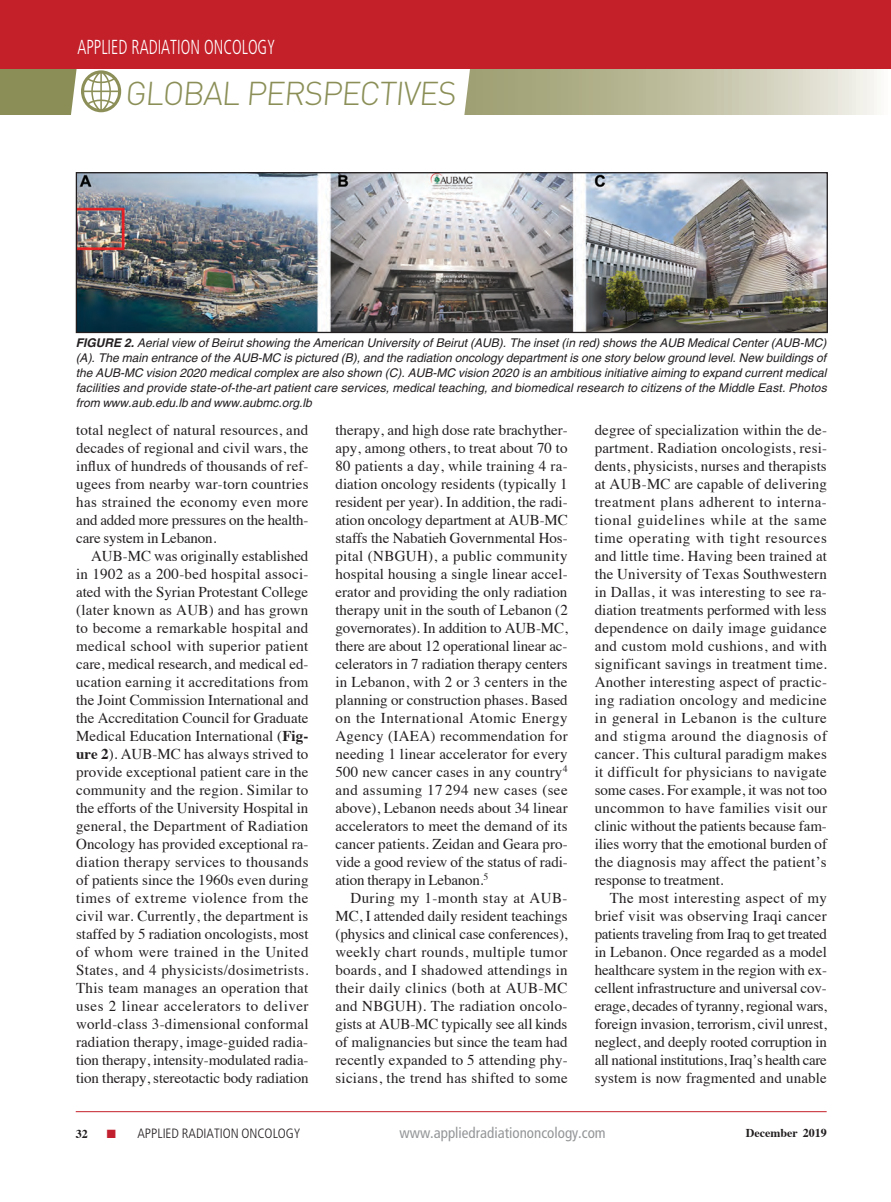
<style>
.page{position:relative;width:891px;height:1202px;background:#fff}
.page>*{position:absolute;margin:0;border:0;box-sizing:border-box;transform-origin:0 0}
.t1{font:300 32.7px "DIN";color:#8b8f57}
.t2{font:300 condensed 20.25px "Frutiger";color:#fff;scale:.8 1}
.t3{font:15px/18px "Times";letter-spacing:-.005em;color:#231f20;text-align:justify}
.t4{font:condensed 15px "Frutiger";color:#949698}
.t5{font:300 condensed 13.5px "Frutiger";color:#231f20}
.t6{font:italic 12px/15px "Helvetica";color:#231f20;text-align:justify}
.t7{font:700 12px "Times";color:#231f20}
.s1{font-weight:700}
.s2{color:#c2202f}
</style>
<div class="page">
<svg style="left:0;top:68px;width:890px;height:47px;background:#bcb899"></svg>
<div style="left:0;top:0;width:890px;height:68px;background:#c4202a"></div>
<hr style="left:890px;top:0;width:1px;height:69px;background:#c4202a">
<hr style="left:76px;top:1111px;width:751px;height:1px;background:#c4202a">
<svg style="left:69px;top:68px;width:402px;height:47px"></svg>
<img style="left:78px;top:174px;width:748px;height:157px">
<div style="left:76px;top:172px;width:752px;height:161px;border:1px solid #231f20"></div>
<h2 class="t2" style="left:77px;top:35px;width:249px">APPLIED RADIATION ONCOLOGY</h2>
<h1 class="t1" style="left:125px;top:73px;width:336px">GLOBAL PERSPECTIVES</h1>
<p class="t6" style="left:76px;top:335px;width:753px"><span class="s1">FIGURE 2.</span> Aerial view of Beirut showing the American University of Beirut (AUB). The inset (in red) shows the AUB Medical Center (AUB-MC) (A). The main entrance of the AUB-MC is pictured (B), and the radiation oncology department is one story below ground level. New buildings of the AUB-MC vision 2020 medical complex are also shown (C). AUB-MC vision 2020 is an ambitious initiative aiming to expand current medical facilities and provide state-of-the-art patient care services, medical teaching, and biomedical research to citizens of the Middle East. Photos from www.aub.edu.lb and www.aubmc.org.lb</p>
<p class="t3" style="left:76px;top:420px;width:234px">total neglect of natural resources, and decades of regional and civil wars, the influx of hundreds of thousands of ref&shy;ugees from nearby war-torn countries has strained the economy even more and added more pressures on the health&shy;care system in Lebanon.</p>
<p class="t3" style="left:76px;top:546px;width:234px;text-indent:15px">AUB-MC was originally established in 1902 as a 200-bed hospital associ&shy;ated with the Syrian Protestant College (later known as AUB) and has grown to become a remarkable hospital and medical school with superior patient care, medical research, and medical ed&shy;ucation earning it accreditations from the Joint Commission International and the Accreditation Council for Graduate Medical Education International (<span class="s1">Fig&shy;ure 2</span>). AUB-MC has always strived to provide exceptional patient care in the community and the region. Similar to the efforts of the University Hospital in general, the Department of Radiation Oncology has provided exceptional ra&shy;diation therapy services to thousands of patients since the 1960s even during times of extreme violence from the civil war. Currently, the department is staffed by 5 radiation oncologists, most of whom were trained in the United States, and 4 physicists/dosimetrists.<br>This team manages an operation that uses 2 linear accelerators to deliver world-class 3-dimensional conformal radiation therapy, image-guided radia&shy;tion therapy, intensity-modulated radia&shy;tion therapy, stereotactic body radiation</p>
<p class="t3" style="left:335px;top:420px;width:234px">therapy, and high dose rate brachyther&shy;apy, among others, to treat about 70 to 80 patients a day, while training 4 ra&shy;diation oncology residents (typically 1 resident per year). In addition, the radi&shy;ation oncology department at AUB-MC staffs the Nabatieh Governmental Hos&shy;pital (NBGUH), a public community hospital housing a single linear accel&shy;erator and providing the only radiation therapy unit in the south of Lebanon (2 governorates). In addition to AUB-MC, there are about 12 operational linear ac&shy;celerators in 7 radiation therapy centers in Lebanon, with 2 or 3 centers in the planning or construction phases. Based on the International Atomic Energy Agency (IAEA) recommendation for needing 1 linear accelerator for every 500 new cancer cases in any country<sup>4 </sup>and assuming 17 294 new cases (see above), Lebanon needs about 34 linear accelerators to meet the demand of its cancer patients. Zeidan and Geara pro&shy;vide a good review of the status of radi&shy;ation therapy in Lebanon.<sup>5</sup></p>
<p class="t3" style="left:335px;top:888px;width:234px;text-indent:15px">During my 1-month stay at AUB-MC, I attended daily resident teachings (physics and clinical case conferences), weekly chart rounds, multiple tumor boards, and I shadowed attendings in their daily clinics (both at AUB-MC and NBGUH). The radiation oncolo&shy;gists at AUB-MC typically see all kinds of malignancies but since the team had recently expanded to 5 attending phy&shy;sicians, the trend has shifted to some</p>
<p class="t3" style="left:595px;top:420px;width:234px">degree of specialization within the de&shy;partment. Radiation oncologists, resi&shy;dents, physicists, nurses and therapists at AUB-MC are capable of delivering treatment plans adherent to interna&shy;tional guidelines while at the same time operating with tight resources and little time. Having been trained at the University of Texas Southwestern in Dallas, it was interesting to see ra&shy;diation treatments performed with less dependence on daily image guidance and custom mold cushions, and with significant savings in treatment time.<br>Another interesting aspect of practic&shy;ing radiation oncology and medicine in general in Lebanon is the culture and stigma around the diagnosis of cancer. This cultural paradigm makes it difficult for physicians to navigate some cases. For example, it was not too uncommon to have families visit our clinic without the patients because fam&shy;ilies worry that the emotional burden of the diagnosis may affect the patient’s response to treatment.</p>
<p class="t3" style="left:595px;top:888px;width:234px;text-indent:15px">The most interesting aspect of my brief visit was observing Iraqi cancer patients traveling from Iraq to get treated in Lebanon. Once regarded as a model healthcare system in the region with ex&shy;cellent infrastructure and universal cov&shy;erage, decades of tyranny, regional wars, foreign invasion, terrorism, civil unrest, neglect, and deeply rooted corruption in all national institutions, Iraq’s health care system is now fragmented and unable</p>
<p class="t7" style="left:76px;top:1121px;width:13px">32</p>
<p class="t5" style="left:107px;top:1125px;width:195px"><span class="s2">■</span> APPLIED RADIATION ONCOLOGY</p>
<p class="t4" style="left:399px;top:1123px;width:208px">www.appliedradiationoncology.com</p>
<p class="t7" style="left:746px;top:1121px;width:82px">December 2019</p>
</div>
